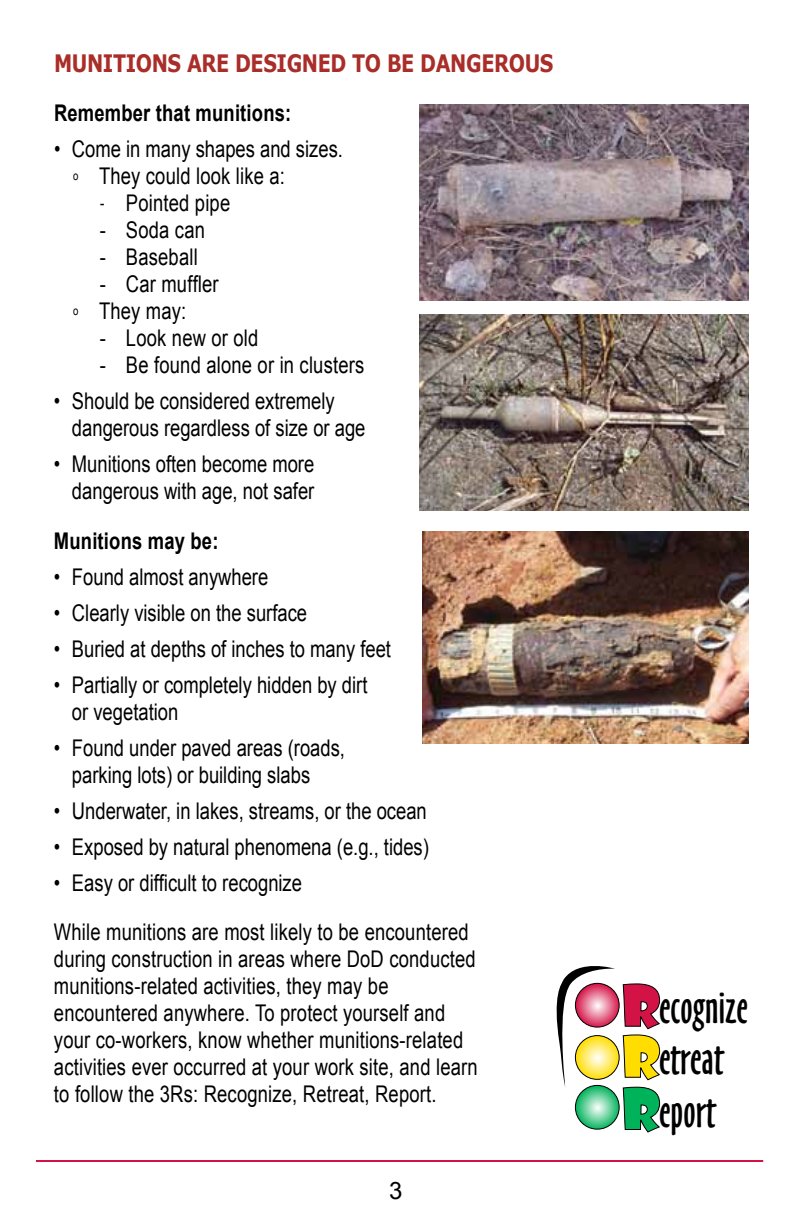
<style>
.page{position:relative;width:792px;height:1224px;background:#fff}
.page>*{position:absolute;margin:0;border:0;box-sizing:border-box;transform-origin:0 0}
.t1{font:55.4px "Showcard Gothic";color:#d31245}
.t2{font:55.4px "Showcard Gothic";color:#fd0}
.t3{font:55.4px "Showcard Gothic";color:#00b259}
.t4{font:42.4px/51.6px "Oz Handicraft BT";color:#000}
.t5{font:700 24px "Verdana";letter-spacing:-.02em;color:#a92d28;scale:.8 1}
.t6{font:24px "Arial";color:#000}
.t7{font:23px/27px "Arial";color:#000;scale:.8 1}
.t8{font:700 23px "Arial";letter-spacing:.01em;color:#000;scale:.8 1}
.s1{font-family:"Helvetica CY Plain"}
</style>
<div class="page">
<hr style="left:36px;top:1160px;width:727px;height:2px;background:#d31245">
<svg style="left:575px;top:983px;width:44px;height:44px"></svg>
<div style="left:575px;top:983px;width:44px;height:44px;border:1px solid #000;border-radius:50%"></div>
<svg style="left:575px;top:1036px;width:44px;height:43px"></svg>
<div style="left:575px;top:1035px;width:44px;height:45px;border:1px solid #000;border-radius:50%"></div>
<svg style="left:575px;top:1085px;width:44px;height:44px"></svg>
<div style="left:575px;top:1085px;width:44px;height:44px;border:1px solid #000;border-radius:50%"></div>
<svg style="left:557px;top:966px;width:58px;height:122px"></svg>
<svg style="left:623px;top:983px;width:37px;height:150px"></svg>
<img style="left:423px;top:531px;width:325px;height:212px">
<img style="left:419px;top:104px;width:329px;height:197px">
<img style="left:419px;top:314px;width:329px;height:197px">
<p class="t5" style="left:54px;top:48px;width:185px">MUNITIONS ARE</p>
<p class="t5" style="left:235px;top:48px;width:84px">DESIGNED</p>
<p class="t5" style="left:352px;top:48px;width:105px">TO BE DANGERO</p>
<p class="t5" style="left:525px;top:48px;width:38px">US</p>
<p class="t8" style="left:54px;top:100px;width:298px">Remember that munitions:</p>
<p class="t7" style="left:73px;top:136px;width:339px;text-indent:-19px">• Come in many shapes and sizes. <sup>o</sup> They could look like a:</p>
<p class="t7" style="left:100px;top:190px;width:164px"><span class="s1">-</span> Pointed pipe</p>
<p class="t7" style="left:100px;top:217px;width:133px">- Soda can</p>
<p class="t7" style="left:100px;top:244px;width:124px">- Baseball</p>
<p class="t7" style="left:73px;top:271px;width:184px;text-indent:27px">- Car muffler <sup>o</sup> They may:</p>
<p class="t7" style="left:100px;top:325px;width:200px">- Look new or old</p>
<p class="t7" style="left:100px;top:352px;width:332px">- Be found alone or in clusters</p>
<p class="t7" style="left:72px;top:388px;width:368px;text-indent:-18px">• Should be considered extremely dangerous regardless of size or age</p>
<p class="t7" style="left:54px;top:451px;width:327px;text-align:right">• Munitions often become more dangerous with age, not safer</p>
<p class="t8" style="left:54px;top:528px;width:207px">Munitions may be:</p>
<p class="t7" style="left:54px;top:563px;width:269px">• Found almost anywhere</p>
<p class="t7" style="left:54px;top:599px;width:318px">• Clearly visible on the surface</p>
<p class="t7" style="left:54px;top:635px;width:423px">• Buried at depths of inches to many feet</p>
<p class="t7" style="left:72px;top:671px;width:371px;text-indent:-18px">• Partially or completely hidden by dirt or vegetation</p>
<p class="t7" style="left:72px;top:734px;width:343px;text-indent:-18px">• Found under paved areas (roads, parking lots) or building slabs</p>
<p class="t7" style="left:54px;top:797px;width:468px">• Underwater, in lakes, streams, or the ocean</p>
<p class="t7" style="left:54px;top:833px;width:470px">• Exposed by natural phenomena (e.g., tides)</p>
<p class="t7" style="left:54px;top:858px;width:520px;line-height:49.4px">• Easy or difficult to recognize<br>While munitions are most likely to be encountered</p>
<p class="t7" style="left:54px;top:945px;width:531px">during construction in areas where DoD conducted munitions-related activities, they may be encountered anywhere. To protect yourself and your co-workers, know whether munitions-related activities ever occurred at your work site, and learn to follow the 3Rs: Recognize, Retreat, Report.</p>
<p class="t6" style="left:389px;top:1178px;width:15px">3</p>
<h1 class="t1" style="left:622px;top:969px;width:39px">R</h1>
<h1 class="t2" style="left:622px;top:1020px;width:39px">R</h1>
<h1 class="t3" style="left:622px;top:1072px;width:39px">R</h1>
<h2 class="t4" style="left:659px;top:983px;width:90px">ecognize etreat eport</h2>
</div>
